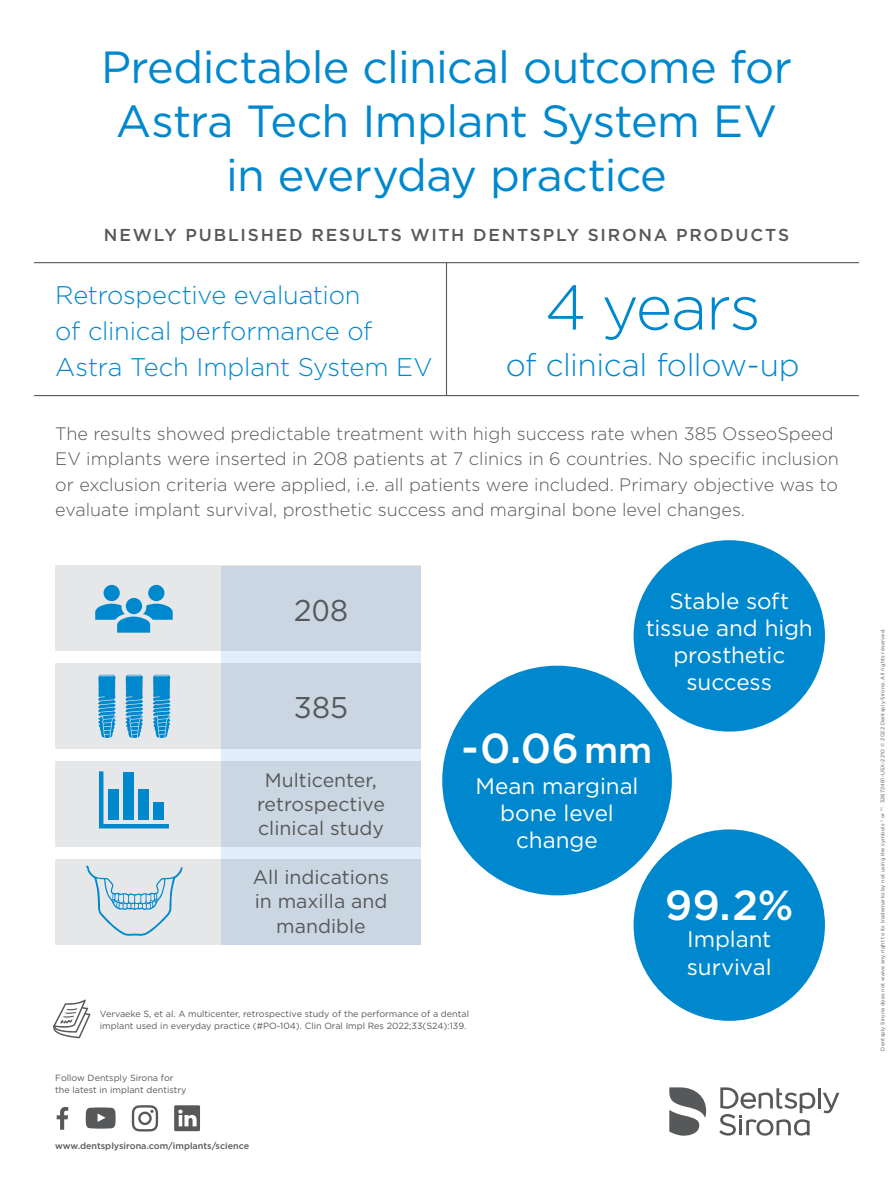
<style>
.page{position:relative;width:893px;height:1191px;background:#fff}
.page>*{position:absolute;margin:0;border:0;box-sizing:border-box;transform-origin:0 0}
.Quote_Info_text_Big{font:300 63px "Gotham";letter-spacing:-.025em;color:#0088ce}
.Main_Headline_row_1{font:45px/54px "Gotham";letter-spacing:-.015em;color:#0088ce;text-align:center}
.t1{font:500 42px "Gotham";color:#fff}
.Quote_Info_text_Big-2{font:300 31.5px "Gotham";letter-spacing:-.015em;color:#0088ce}
.t2{font:30px "Gotham";letter-spacing:.005em;color:#57585a}
.Quote_Info_text_Big-3{font:300 25.5px/36px "Gotham";letter-spacing:-.01em;color:#0088ce}
.t3{font:22.5px/27px "Gotham";letter-spacing:-.005em;color:#fff;text-align:center}
.t4{font:19.5px/24px "Gotham";color:#57585a;text-align:center}
.Lead_copy{font:300 18px/25.5px "Gotham";color:#57585a}
.Sub_Headline{font:500 17.25px "Gotham";letter-spacing:.105em;color:#57585a}
.t5{font:9px/12px "Gotham";color:#57585a}
.t6{font:500 9px "Gotham";color:#57585a}
.t7{font:5.25px "Gotham";letter-spacing:.025em;color:#57585a}
.s1{font-size:36px}
</style>
<div class="page">
<div style="left:634px;top:540px;width:191px;height:191px;background:#0088ce;border-radius:50%"></div>
<div style="left:634px;top:829px;width:191px;height:191px;background:#0088ce;border-radius:50%"></div>
<div style="left:442px;top:665px;width:230px;height:230px;background:#0088ce;border-radius:50%"></div>
<div style="left:55px;top:566px;width:366px;height:85px;background:#e6e7e9"></div>
<div style="left:55px;top:663px;width:366px;height:85px;background:#e6e7e9"></div>
<div style="left:55px;top:761px;width:366px;height:85px;background:#e6e7e9"></div>
<div style="left:55px;top:859px;width:366px;height:85px;background:#e6e7e9"></div>
<svg style="left:221px;top:566px;width:200px;height:378px;background:#ccd8e4"></svg>
<svg style="left:125px;top:675px;width:18px;height:63px"></svg>
<svg style="left:98px;top:675px;width:18px;height:63px"></svg>
<svg style="left:152px;top:675px;width:18px;height:63px"></svg>
<div style="left:104px;top:585px;width:16px;height:16px;background:#0088ce;border-radius:50%"></div>
<div style="left:148px;top:585px;width:16px;height:16px;background:#0088ce;border-radius:50%"></div>
<div style="left:126px;top:598px;width:16px;height:16px;background:#0088ce;border-radius:50%"></div>
<svg style="left:95px;top:603px;width:78px;height:29px"></svg>
<div style="left:174px;top:1105px;width:26px;height:26px;background:#57585a"></div>
<svg style="left:178px;top:1109px;width:19px;height:17px"></svg>
<svg style="left:57px;top:1107px;width:11px;height:22px"></svg>
<svg style="left:86px;top:1107px;width:30px;height:21px"></svg>
<svg style="left:132px;top:1105px;width:26px;height:26px"></svg>
<hr style="left:818px;top:1088px;width:2px;height:20px;background:#57585a">
<svg style="left:823px;top:1092px;width:16px;height:21px"></svg>
<svg style="left:719px;top:1087px;width:96px;height:48px"></svg>
<svg style="left:669px;top:1087px;width:37px;height:48px"></svg>
<svg style="left:53px;top:999px;width:38px;height:39px"></svg>
<svg style="left:99px;top:771px;width:70px;height:58px"></svg>
<div style="left:109px;top:789px;width:10px;height:31px;background:#0088ce"></div>
<div style="left:123px;top:772px;width:11px;height:48px;background:#0088ce"></div>
<div style="left:138px;top:789px;width:11px;height:31px;background:#0088ce"></div>
<div style="left:153px;top:802px;width:11px;height:18px;background:#0088ce"></div>
<svg style="left:86px;top:865px;width:97px;height:71px"></svg>
<hr style="left:446px;top:263px;width:1px;height:132px;background:#57585a">
<hr style="left:34px;top:395px;width:825px;height:1px;background:#57585a">
<hr style="left:34px;top:262px;width:825px;height:1px;background:#57585a">
<p class="Main_Headline_row_1" style="left:101px;top:39px;width:692px">Predictable clinical outcome for<br>Astra Tech Implant System EV in everyday practice</p>
<p class="Sub_Headline" style="left:104px;top:224px;width:687px">NEWLY PUBLISHED RESULTS WITH DENTSPLY SIRONA PRODUCTS</p>
<p class="Quote_Info_text_Big-3" style="left:55px;top:276px;width:379px">Retrospective evaluation<br>of clinical performance of<br>Astra Tech Implant System EV</p>
<p class="Quote_Info_text_Big" style="left:545px;top:267px;width:217px">4 years</p>
<p class="Quote_Info_text_Big-2" style="left:506px;top:345px;width:295px">of clinical follow-up</p>
<p class="Lead_copy" style="left:55px;top:420px;width:785px">The results showed predictable treatment with high success rate when 385 OsseoSpeed EV implants were inserted in 208 patients at 7 clinics in 6 countries. No specific inclusion or exclusion criteria were applied, i.e. all patients were included. Primary objective was to evaluate implant survival, prosthetic success and marginal bone level changes.</p>
<p class="t2" style="left:294px;top:591px;width:56px">208</p>
<p class="t2" style="left:294px;top:688px;width:56px">385</p>
<p class="t4" style="left:257px;top:767px;width:129px">Multicenter, retrospective clinical study</p>
<p class="t4" style="left:253px;top:865px;width:138px">All indications in maxilla and mandible</p>
<p class="t3" style="left:646px;top:586px;width:169px">Stable soft tissue and high prosthetic success</p>
<p class="t1" style="left:462px;top:720px;width:192px">-0.06<span class="s1">mm</span></p>
<p class="t3" style="left:476px;top:772px;width:164px">Mean marginal bone level change</p>
<p class="t1" style="left:665px;top:878px;width:130px">99.2%</p>
<p class="t3" style="left:687px;top:925px;width:86px;text-align:left">Implant survival</p>
<p class="t5" style="left:100px;top:1008px;width:371px">Vervaeke S, et al. A multicenter, retrospective study of the performance of a dental implant used in everyday practice (#PO-104). Clin Oral Impl Res 2022;33(S24):139.</p>
<p class="t5" style="left:55px;top:1071px;width:120px">Follow Dentsply Sirona for</p>
<p class="t5" style="left:55px;top:1083px;width:133px">the latest in implant dentistry</p>
<p class="t6" style="left:55px;top:1140px;width:196px">www.dentsplysirona.com/implants/science</p>
<p class="t7" style="left:879px;top:1050px;width:423px;rotate:-90deg">Dentsply Sirona does not waive any right to its trademarks by not using the symbols ® or ™. 32672481-USX-2210 © 2022 Dentsply Sirona. All rights reserved.</p>
</div>
